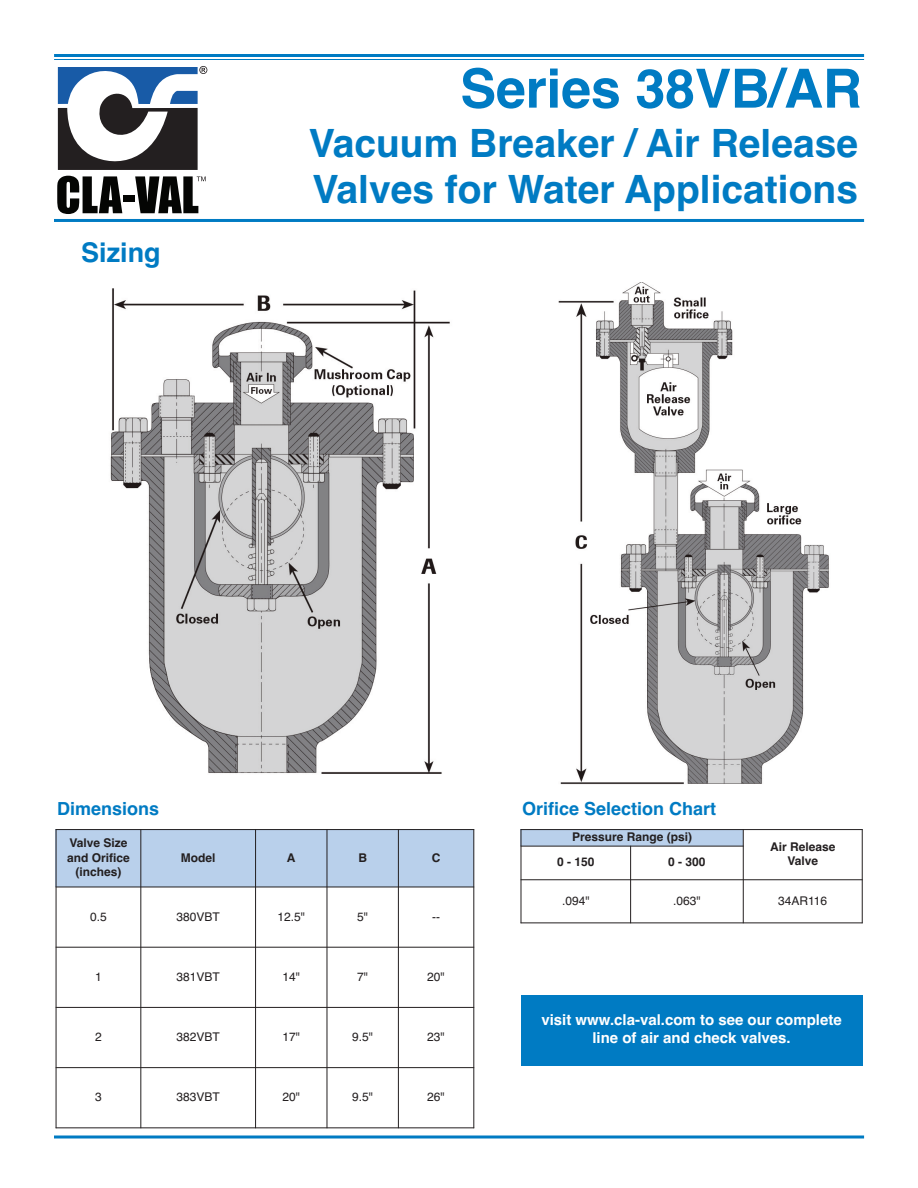
<style>
.page{position:relative;width:918px;height:1188px;background:#fff}
.page>*{position:absolute;margin:0;border:0;box-sizing:border-box;transform-origin:0 0}
.t1{font:700 54px "Helvetica";letter-spacing:-.005em;color:#007bc3}
.t2{font:700 39px/46.8px "Helvetica";color:#007bc3}
.t3{font:700 27px "Helvetica";color:#007bc3}
.t4{font:700 18px "Helvetica";color:#007bc3}
.t5{font:700 15px/18px "Helvetica";color:#fff;text-align:center}
.t6{font:12px "Helvetica";color:#231f20}
.t7{font:700 12px/14.4px "Helvetica";color:#231f20;text-align:center}
</style>
<div class="page">
<hr style="left:54px;top:54px;width:810px;height:3px;background:#007bc3">
<hr style="left:54px;top:59px;width:810px;height:1px;background:#007bc3">
<hr style="left:54px;top:1136px;width:810px;height:2px;background:#007bc3">
<svg style="left:57px;top:176px;width:65px;height:38px"></svg>
<div style="left:123px;top:195px;width:12px;height:6px;background:#040503"></div>
<svg style="left:58px;top:66px;width:149px;height:104px"></svg>
<svg style="left:135px;top:176px;width:71px;height:37px"></svg>
<hr style="left:54px;top:219px;width:810px;height:3px;background:#007bc3">
<img style="left:110px;top:288px;width:340px;height:486px">
<img style="left:558px;top:283px;width:271px;height:502px">
<div style="left:56px;top:829px;width:85px;height:58px;background:#b9d0eb"></div>
<div style="left:141px;top:829px;width:115px;height:58px;background:#b9d0eb"></div>
<div style="left:256px;top:829px;width:71px;height:58px;background:#b9d0eb"></div>
<div style="left:327px;top:829px;width:71px;height:58px;background:#b9d0eb"></div>
<div style="left:398px;top:829px;width:76px;height:58px;background:#b9d0eb"></div>
<hr style="left:56px;top:829px;width:1px;height:299px;background:#231f20">
<hr style="left:140px;top:829px;width:1px;height:299px;background:#231f20">
<hr style="left:255px;top:829px;width:1px;height:299px;background:#231f20">
<hr style="left:327px;top:829px;width:1px;height:299px;background:#231f20">
<hr style="left:398px;top:829px;width:1px;height:299px;background:#231f20">
<hr style="left:473px;top:829px;width:1px;height:299px;background:#231f20">
<hr style="left:56px;top:829px;width:418px;height:1px;background:#231f20">
<hr style="left:56px;top:887px;width:418px;height:1px;background:#231f20">
<hr style="left:56px;top:947px;width:418px;height:1px;background:#231f20">
<hr style="left:56px;top:1007px;width:418px;height:1px;background:#231f20">
<hr style="left:56px;top:1067px;width:418px;height:1px;background:#231f20">
<hr style="left:56px;top:1127px;width:418px;height:1px;background:#231f20">
<div style="left:521px;top:829px;width:222px;height:17px;background:#b9d0eb"></div>
<hr style="left:521px;top:829px;width:1px;height:94px;background:#231f20">
<hr style="left:630px;top:846px;width:1px;height:77px;background:#231f20">
<hr style="left:743px;top:829px;width:1px;height:94px;background:#231f20">
<hr style="left:862px;top:829px;width:1px;height:94px;background:#231f20">
<hr style="left:521px;top:829px;width:342px;height:1px;background:#231f20">
<hr style="left:521px;top:846px;width:223px;height:1px;background:#231f20">
<hr style="left:521px;top:879px;width:342px;height:1px;background:#231f20">
<hr style="left:521px;top:923px;width:342px;height:1px;background:#231f20">
<div style="left:521px;top:995px;width:342px;height:70px;background:#007bc3"></div>
<h1 class="t1" style="left:460px;top:57px;width:403px">Series 38VB/AR</h1>
<h3 class="t3" style="left:81px;top:237px;width:81px">Sizing</h3>
<h2 class="t2" style="left:309px;top:120px;width:551px">Vacuum Breaker / Air Release<br>Valves for Water Applications</h2>
<h3 class="t4" style="left:57px;top:799px;width:104px">Dimensions</h3>
<p class="t7" style="left:67px;top:836px;width:64px">Valve Size and Orifice (inches)</p>
<p class="t7" style="left:181px;top:850px;width:36px">Model</p>
<p class="t7" style="left:287px;top:850px;width:10px">A</p>
<p class="t7" style="left:358px;top:850px;width:10px">B</p>
<p class="t7" style="left:432px;top:850px;width:10px">C</p>
<h3 class="t4" style="left:522px;top:799px;width:196px">Orifice Selection Chart</h3>
<p class="t7" style="left:572px;top:830px;width:122px">Pressure Range (psi)</p>
<p class="t7" style="left:770px;top:840px;width:67px">Air Release</p>
<p class="t7" style="left:557px;top:855px;width:39px">0 - 150</p>
<p class="t7" style="left:668px;top:855px;width:39px">0 - 300</p>
<p class="t7" style="left:787px;top:854px;width:32px">Valve</p>
<p class="t6" style="left:562px;top:894px;width:29px">.094"</p>
<p class="t6" style="left:673px;top:894px;width:29px">.063"</p>
<p class="t6" style="left:778px;top:894px;width:51px">34AR116</p>
<p class="t6" style="left:90px;top:909px;width:18px">0.5</p>
<p class="t6" style="left:177px;top:909px;width:45px">380VBT</p>
<p class="t6" style="left:277px;top:909px;width:29px">12.5"</p>
<p class="t6" style="left:357px;top:909px;width:12px">5"</p>
<p class="t6" style="left:432px;top:909px;width:9px">--</p>
<p class="t6" style="left:95px;top:970px;width:8px">1</p>
<p class="t6" style="left:177px;top:970px;width:45px">381VBT</p>
<p class="t6" style="left:282px;top:970px;width:19px">14"</p>
<p class="t6" style="left:357px;top:970px;width:12px">7"</p>
<p class="t6" style="left:427px;top:970px;width:19px">20"</p>
<p class="t6" style="left:95px;top:1030px;width:8px">2</p>
<p class="t6" style="left:177px;top:1030px;width:45px">382VBT</p>
<p class="t6" style="left:282px;top:1030px;width:19px">17"</p>
<p class="t6" style="left:352px;top:1030px;width:22px">9.5"</p>
<p class="t6" style="left:427px;top:1030px;width:19px">23"</p>
<p class="t6" style="left:95px;top:1090px;width:8px">3</p>
<p class="t6" style="left:177px;top:1090px;width:45px">383VBT</p>
<p class="t6" style="left:282px;top:1090px;width:19px">20"</p>
<p class="t6" style="left:352px;top:1090px;width:22px">9.5"</p>
<p class="t6" style="left:427px;top:1090px;width:19px">26"</p>
<p class="t5" style="left:541px;top:1011px;width:302px">visit www.cla-val.com to see our complete line of air and check valves.</p>
</div>
